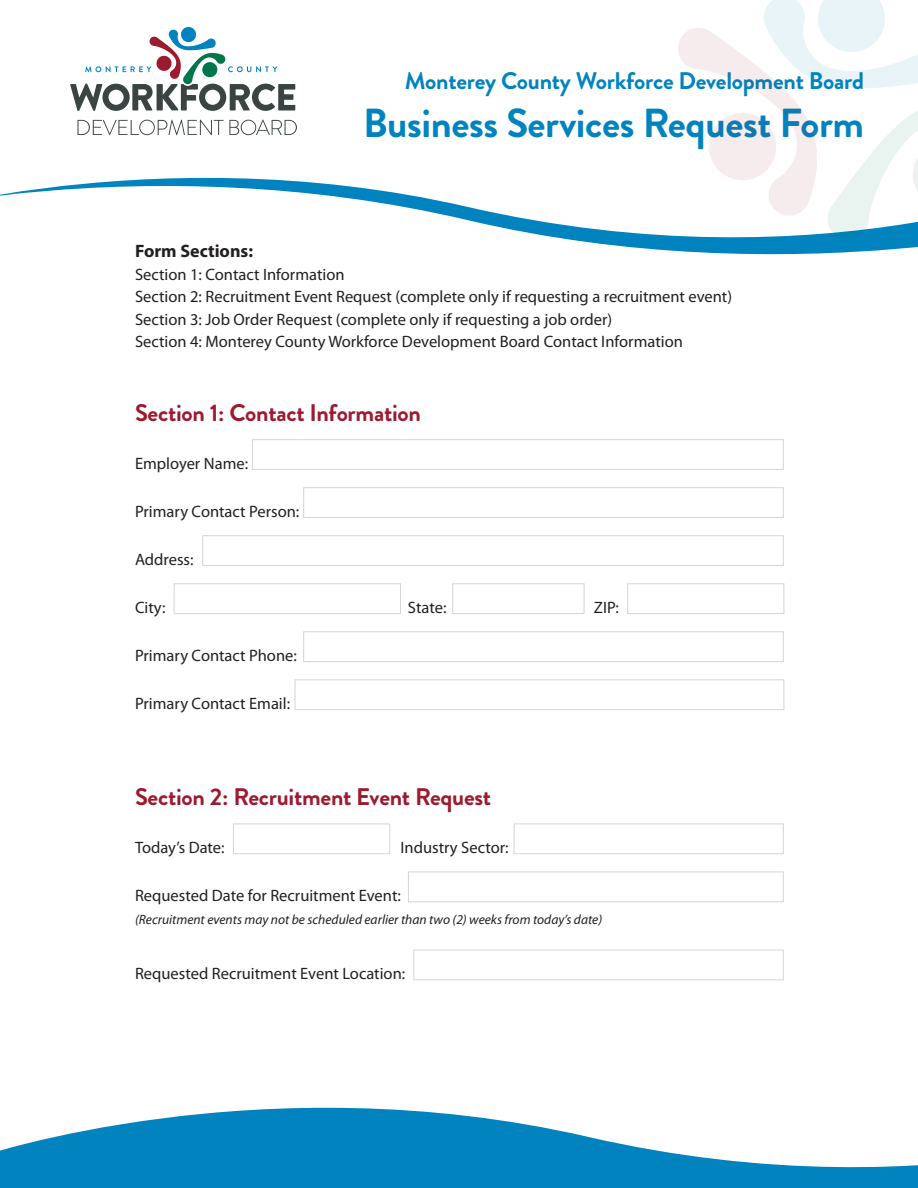
<style>
.page{position:relative;width:918px;height:1188px;background:#fff}
.page>*{position:absolute;margin:0;border:0;box-sizing:border-box;transform-origin:0 0}
.t1{font:700 40.5px "Brandon Grotesque";letter-spacing:-.01em;color:#0083bf}
.t2{font:700 24px "Brandon Grotesque";letter-spacing:-.01em;color:#9d1b2f}
.t3{font:700 24px "Brandon Grotesque";letter-spacing:-.01em;color:#0083bf}
.t4{font:700 18px "Myriad Pro";color:#231f20}
.t5{font:16.5px "Myriad Pro";color:#231f20}
.t6{font:italic 13.5px "Myriad Pro";color:#231f20}
</style>
<div class="page">
<svg style="left:0;top:177px;width:918px;height:359px"></svg>
<svg style="left:70px;top:27px;width:225px;height:84px"></svg>
<svg style="left:78px;top:120px;width:219px;height:15px"></svg>
<svg style="left:678px;top:0;width:240px;height:239px"></svg>
<div style="left:252px;top:439px;width:532px;height:31px;border:1px solid #d4d5d7"></div>
<div style="left:303px;top:488px;width:481px;height:30px;border:1px solid #d4d5d7"></div>
<div style="left:202px;top:536px;width:582px;height:30px;border:1px solid #d4d5d7"></div>
<div style="left:174px;top:584px;width:227px;height:30px;border:1px solid #d4d5d7"></div>
<div style="left:233px;top:824px;width:157px;height:30px;border:1px solid #d4d5d7"></div>
<div style="left:514px;top:824px;width:270px;height:30px;border:1px solid #d4d5d7"></div>
<div style="left:408px;top:872px;width:376px;height:30px;border:1px solid #d4d5d7"></div>
<div style="left:414px;top:950px;width:370px;height:30px;border:1px solid #d4d5d7"></div>
<div style="left:303px;top:632px;width:481px;height:30px;border:1px solid #d4d5d7"></div>
<div style="left:295px;top:680px;width:489px;height:30px;border:1px solid #d4d5d7"></div>
<div style="left:453px;top:584px;width:131px;height:30px;border:1px solid #d4d5d7"></div>
<div style="left:627px;top:584px;width:157px;height:30px;border:1px solid #d4d5d7"></div>
<svg style="left:0;top:1107px;width:918px;height:81px;fill:#0083bf"></svg>
<p class="t3" style="left:405px;top:64px;width:461px">Monterey County Workforce Development Board</p>
<p class="t1" style="left:363px;top:95px;width:502px">Business Services Request Form</p>
<p class="t4" style="left:135px;top:239px;width:120px">Form Sections:</p>
<p class="t5" style="left:135px;top:264px;width:211px">Section 1: Contact Information</p>
<p class="t5" style="left:135px;top:286px;width:599px">Section 2: Recruitment Event Request (complete only if requesting a recruitment event)</p>
<p class="t5" style="left:135px;top:309px;width:479px">Section 3: Job Order Request (complete only if requesting a job order)</p>
<p class="t5" style="left:135px;top:331px;width:549px">Section 4: Monterey County Workforce Development Board Contact Information</p>
<p class="t2" style="left:135px;top:396px;width:288px">Section 1: Contact Information</p>
<p class="t5" style="left:135px;top:453px;width:115px">Employer Name:</p>
<p class="t5" style="left:135px;top:501px;width:166px">Primary Contact Person:</p>
<p class="t5" style="left:135px;top:549px;width:60px">Address:</p>
<p class="t5" style="left:135px;top:597px;width:32px">City:</p>
<p class="t5" style="left:408px;top:597px;width:40px">State:</p>
<p class="t5" style="left:594px;top:597px;width:27px">ZIP:</p>
<p class="t5" style="left:135px;top:645px;width:163px">Primary Contact Phone:</p>
<p class="t5" style="left:135px;top:693px;width:157px">Primary Contact Email:</p>
<p class="t2" style="left:135px;top:780px;width:358px">Section 2: Recruitment Event Request</p>
<p class="t5" style="left:135px;top:838px;width:91px">Today’s Date:</p>
<p class="t5" style="left:401px;top:838px;width:110px">Industry Sector:</p>
<p class="t5" style="left:135px;top:886px;width:267px">Requested Date for Recruitment Event:</p>
<p class="t6" style="left:135px;top:911px;width:469px">(Recruitment events may not be scheduled earlier than two (2) weeks from today’s date)</p>
<p class="t5" style="left:135px;top:964px;width:272px">Requested Recruitment Event Location:</p>
</div>
